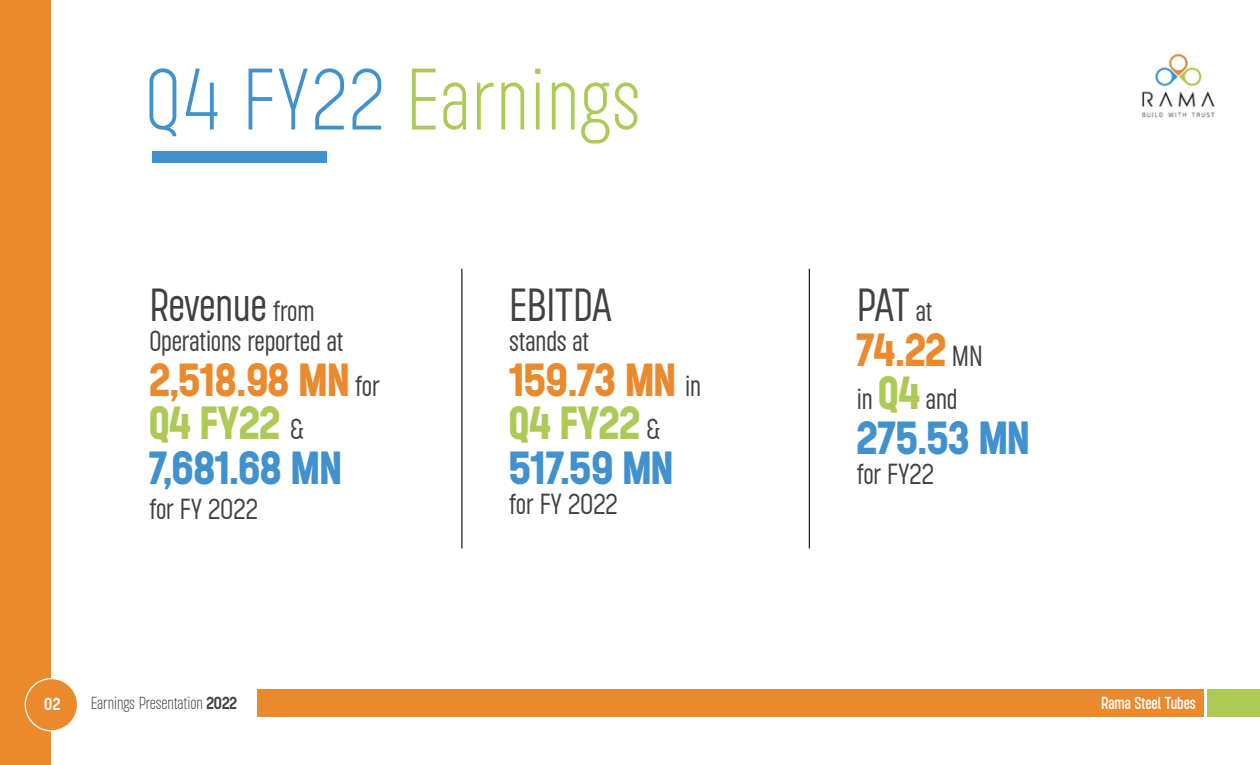
<style>
.page{position:relative;width:1260px;height:765px;background:#fff}
.page>*{position:absolute;margin:0;border:0;box-sizing:border-box;transform-origin:0 0}
.t1{font:200 93.75px "Roundkey";letter-spacing:.015em;color:#adca56}
.t2{font:700 50px/43.8px "Roundkey";color:#eb892d}
.t3{font:300 50px "Roundkey";letter-spacing:-.005em;color:#414042}
.t4{font:700 50px "Roundkey";letter-spacing:.005em;color:#4091ce}
.t5{font:300 31.25px "Roundkey";letter-spacing:-.01em;color:#414042}
.t6{font:200 18.75px "Roundkey";letter-spacing:-.01em;color:#414042}
.t7{font:18.75px "Roundkey";letter-spacing:-.005em;color:#fff}
.t8{font:500 18.75px "Roundkey";color:#fff}
.s1{color:#4091ce}
.s2{font-size:31.25px}
.s3{font-weight:300;font-size:31.25px;color:#414042}
.s4{color:#adca56}
.s5{font-weight:500}
.s6{font-weight:300;color:#414042}
.s7{font-weight:700;font-size:50px;color:#adca56}
</style>
<div class="page">
<div style="left:0;top:0;width:50px;height:765px;background:#eb892d"></div>
<div style="left:25px;top:679px;width:53px;height:52px;background:#eb892d;border-radius:50%"></div>
<div style="left:25px;top:678px;width:53px;height:53px;border:1px solid #fff;border-radius:50%"></div>
<div style="left:152px;top:151px;width:175px;height:11px;background:#4091ce"></div>
<hr style="left:461px;top:269px;width:2px;height:279px;background:#231f20">
<hr style="left:809px;top:269px;width:1px;height:279px;background:#231f20">
<img style="left:1142px;top:53px;width:73px;height:65px">
<div style="left:257px;top:689px;width:947px;height:28px;background:#eb892d"></div>
<div style="left:1208px;top:689px;width:52px;height:28px;background:#adca56"></div>
<h1 class="t1" style="left:145px;top:42px;width:497px"><span class="s1">Q4 FY22</span> Earnings</h1>
<p class="t3" style="left:149px;top:275px;width:167px">Revenue <span class="s2">from</span></p>
<p class="t5" style="left:149px;top:322px;width:195px">Operations reported at</p>
<p class="t2" style="left:149px;top:356px;width:232px">2,518.98 MN <span class="s3">for<br></span><span class="s4">Q4 FY22</span> <span class="s3">&amp;<br></span><span class="s1">7,681.68 MN</span></p>
<p class="t5" style="left:149px;top:490px;width:110px">for FY 2022</p>
<p class="t8" style="left:44px;top:693px;width:18px">02</p>
<p class="t6" style="left:91px;top:692px;width:148px">Earnings Presentation <span class="s5">2022</span></p>
<p class="t3" style="left:509px;top:275px;width:104px">EBITDA</p>
<p class="t5" style="left:509px;top:322px;width:81px">stands at</p>
<p class="t2" style="left:509px;top:356px;width:193px">159.73 MN <span class="s3">in<br></span><span class="s4">Q4 FY22</span> <span class="s3">&amp;<br></span><span class="s1">517.59 MN</span></p>
<p class="t5" style="left:509px;top:485px;width:110px">for FY 2022</p>
<p class="t2" style="left:857px;top:281px;width:128px;line-height:45px"><span class="s6">PAT</span> <span class="s3">at<br></span>74.22 <span class="s3">MN</span></p>
<p class="t5" style="left:857px;top:380px;width:102px">in <span class="s7">Q4</span> and</p>
<p class="t4" style="left:857px;top:408px;width:174px">275.53 MN</p>
<p class="t5" style="left:857px;top:455px;width:78px">for FY22</p>
<p class="t7" style="left:1101px;top:692px;width:96px">Rama Steel Tubes</p>
</div>
